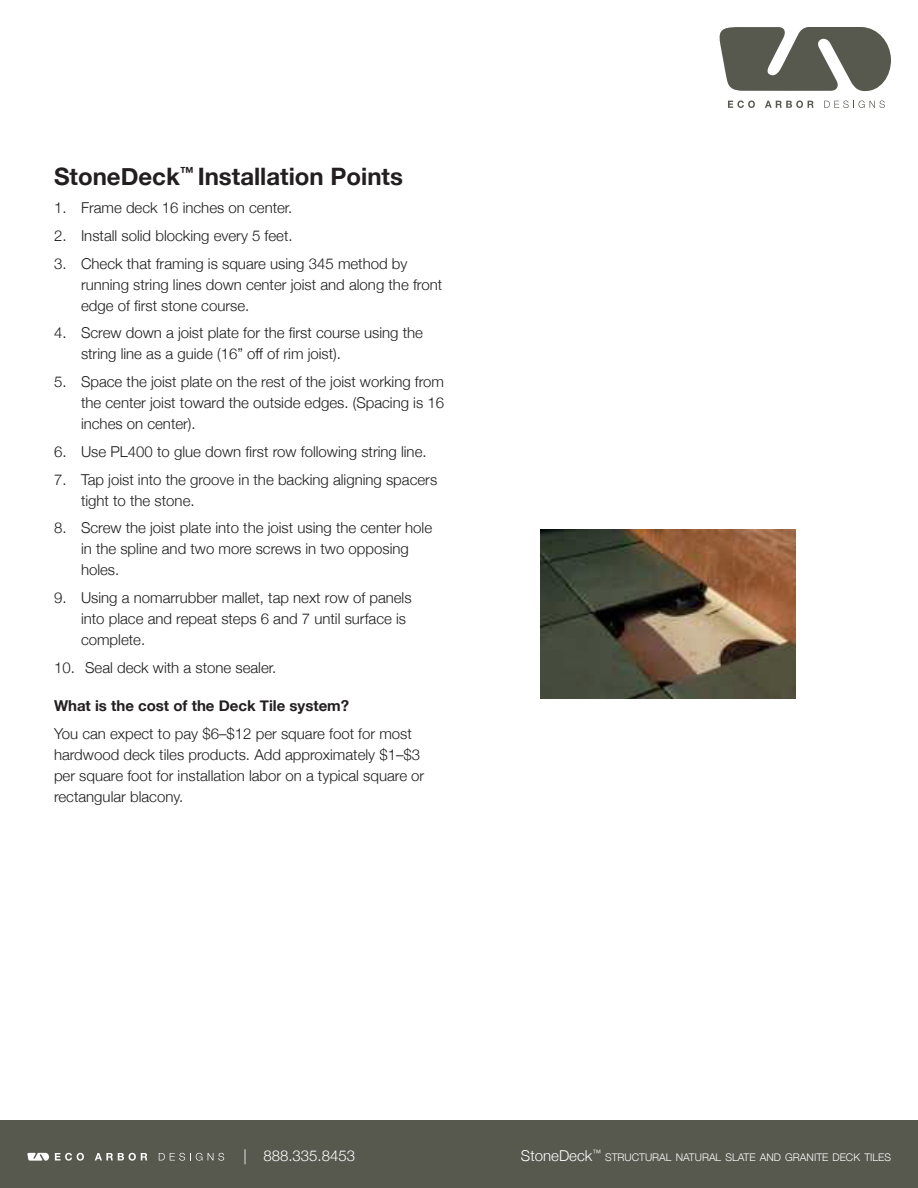
<style>
.page{position:relative;width:918px;height:1188px;background:#fff}
.page>*{position:absolute;margin:0;border:0;box-sizing:border-box;transform-origin:0 0}
.Paragraph_Style_1{font:700 24px "Helvetica Neue";color:#231f20}
.t1{font:300 15px/21px "Helvetica Neue";color:#1c1d1c}
.Paragraph_Header{font:700 15px "Helvetica Neue";color:#231f20}
.t2{font:300 15px "Helvetica Neue";color:#fff}
.t3{font:300 10.5px "Helvetica Neue";color:#fff}
</style>
<div class="page">
<div style="left:0;top:1120px;width:918px;height:68px;background:#57584e"></div>
<svg style="left:27px;top:1153px;width:22px;height:8px"></svg>
<svg style="left:55px;top:1153px;width:29px;height:8px"></svg>
<svg style="left:95px;top:1153px;width:52px;height:8px"></svg>
<svg style="left:159px;top:1153px;width:43px;height:8px"></svg>
<svg style="left:208px;top:1153px;width:16px;height:8px"></svg>
<svg style="left:720px;top:27px;width:171px;height:65px"></svg>
<svg style="left:728px;top:101px;width:27px;height:7px"></svg>
<svg style="left:765px;top:101px;width:49px;height:7px"></svg>
<svg style="left:824px;top:101px;width:61px;height:7px"></svg>
<img style="left:541px;top:530px;width:255px;height:169px">
<p class="Paragraph_Style_1" style="left:54px;top:158px;width:350px">StoneDeck<sup>™</sup> Installation Points</p>
<p class="t1" style="left:54px;top:196px;width:240px">1. Frame deck 16 inches on center.</p>
<p class="t1" style="left:54px;top:224px;width:240px">2. Install solid blocking every 5 feet.</p>
<p class="t1" style="left:81px;top:252px;width:363px;text-indent:-27px">3. Check that framing is square using 345 method by running string lines down center joist and along the front edge of first stone course.</p>
<p class="t1" style="left:81px;top:321px;width:344px;text-indent:-27px">4. Screw down a joist plate for the first course using the string line as a guide (16” off of rim joist).</p>
<p class="t1" style="left:81px;top:370px;width:365px;text-align:justify;text-indent:-27px">5. Space the joist plate on the rest of the joist working from the center joist toward the outside edges. (Spacing is 16 inches on center).</p>
<p class="t1" style="left:54px;top:440px;width:374px">6. Use PL400 to glue down first row following string line.</p>
<p class="t1" style="left:81px;top:468px;width:358px;text-indent:-27px">7. Tap joist into the groove in the backing aligning spacers tight to the stone.</p>
<p class="t1" style="left:81px;top:516px;width:353px;text-indent:-27px">8. Screw the joist plate into the joist using the center hole in the spline and two more screws in two opposing holes.</p>
<p class="t1" style="left:81px;top:586px;width:332px;text-indent:-27px">9. Using a nomarrubber mallet, tap next row of panels into place and repeat steps 6 and 7 until surface is complete.</p>
<p class="t1" style="left:54px;top:656px;width:224px">10. Seal deck with a stone sealer.</p>
<p class="Paragraph_Header" style="left:54px;top:694px;width:297px">What is the cost of the Deck Tile system?</p>
<p class="t1" style="left:54px;top:722px;width:372px">You can expect to pay $6–$12 per square foot for most hardwood deck tiles products. Add approximately $1–$3 per square foot for installation labor on a typical square or rectangular blacony.</p>
<p class="t2" style="left:243px;top:1144px;width:113px">| 888.335.8453</p>
<p class="t2" style="left:521px;top:1144px;width:82px">StoneDeck<sup>™</sup></p>
<p class="t3" style="left:605px;top:1149px;width:287px">STRUCTURAL NATURAL SLATE AND GRANITE DECK TILES</p>
</div>
